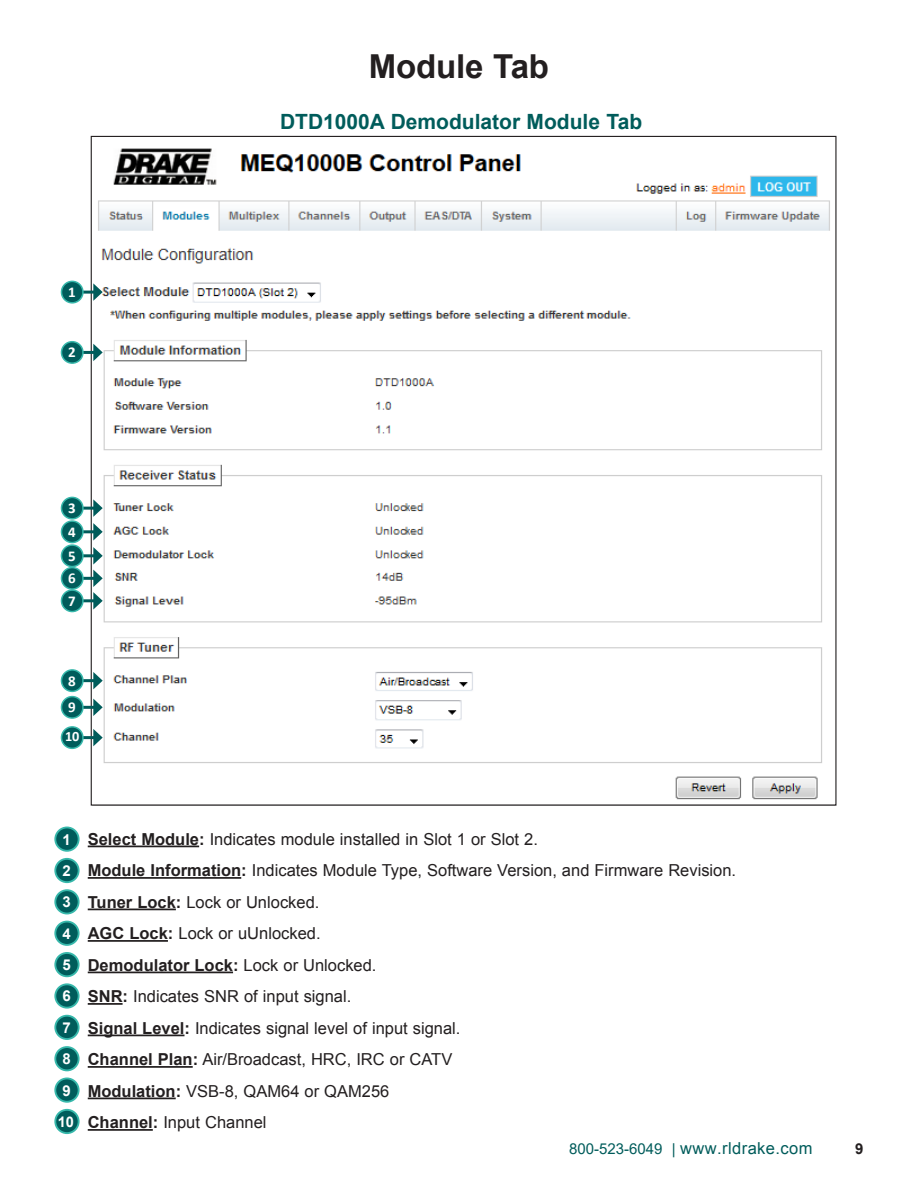
<style>
.page{position:relative;width:918px;height:1188px;background:#fff}
.page>*{position:absolute;margin:0;border:0;box-sizing:border-box;transform-origin:0 0}
.t1{font:700 33px "Arial";letter-spacing:-.005em;color:#231f20}
.Body_Copy{font:700 21px "Arial";color:#005c5b}
.t2{font:16.5px "Arial";color:#231f20}
.t3{font:700 16.5px "Arial";color:#231f20}
.t4{font:16.5px "Arial";letter-spacing:.025em;color:#005c5b}
.t5{font:700 15px "Calibri";color:#fff}
.t6{font:700 15px "Arial";color:#fff}
.t7{font:700 15px "Arial";color:#231f20}
.t8{font:700 14.7px "Arial";color:#fff}
.t9{font:700 14.25px "Calibri";color:#fff}
.s1{font-weight:700}
.s2{font-weight:400}
.s3{font-size:15px}
</style>
<div class="page">
<img style="left:93px;top:148px;width:737px;height:652px">
<hr style="left:88px;top:846px;width:111px;height:1px;background:#231f20">
<hr style="left:88px;top:877px;width:153px;height:2px;background:#231f20">
<hr style="left:88px;top:909px;width:88px;height:1px;background:#231f20">
<hr style="left:88px;top:940px;width:80px;height:2px;background:#231f20">
<hr style="left:88px;top:972px;width:145px;height:1px;background:#231f20">
<hr style="left:88px;top:1003px;width:35px;height:2px;background:#231f20">
<hr style="left:88px;top:1035px;width:96px;height:1px;background:#231f20">
<hr style="left:88px;top:1066px;width:105px;height:2px;background:#231f20">
<hr style="left:88px;top:1098px;width:88px;height:1px;background:#231f20">
<hr style="left:88px;top:1129px;width:65px;height:2px;background:#231f20">
<svg style="left:84px;top:283px;width:19px;height:18px"></svg>
<div style="left:61px;top:281px;width:22px;height:22px;background:#005c5b;border-radius:50%"></div>
<div style="left:61px;top:281px;width:23px;height:23px;border:2px solid #37b8ab;border-radius:50%"></div>
<svg style="left:84px;top:344px;width:19px;height:17px"></svg>
<div style="left:61px;top:342px;width:22px;height:21px;background:#005c5b;border-radius:50%"></div>
<div style="left:61px;top:341px;width:23px;height:23px;border:2px solid #37b8ab;border-radius:50%"></div>
<svg style="left:84px;top:499px;width:19px;height:18px"></svg>
<div style="left:61px;top:497px;width:22px;height:22px;background:#005c5b;border-radius:50%"></div>
<div style="left:61px;top:497px;width:23px;height:23px;border:2px solid #37b8ab;border-radius:50%"></div>
<svg style="left:84px;top:523px;width:19px;height:18px"></svg>
<div style="left:61px;top:521px;width:22px;height:22px;background:#005c5b;border-radius:50%"></div>
<div style="left:61px;top:520px;width:23px;height:23px;border:2px solid #37b8ab;border-radius:50%"></div>
<div style="left:61px;top:545px;width:22px;height:22px;background:#005c5b;border-radius:50%"></div>
<div style="left:61px;top:544px;width:23px;height:23px;border:2px solid #37b8ab;border-radius:50%"></div>
<div style="left:61px;top:568px;width:22px;height:21px;background:#005c5b;border-radius:50%"></div>
<div style="left:61px;top:567px;width:23px;height:23px;border:2px solid #37b8ab;border-radius:50%"></div>
<svg style="left:84px;top:547px;width:19px;height:63px"></svg>
<div style="left:61px;top:590px;width:22px;height:22px;background:#005c5b;border-radius:50%"></div>
<div style="left:61px;top:589px;width:23px;height:23px;border:2px solid #37b8ab;border-radius:50%"></div>
<svg style="left:84px;top:672px;width:19px;height:17px"></svg>
<div style="left:61px;top:670px;width:22px;height:21px;background:#005c5b;border-radius:50%"></div>
<div style="left:61px;top:669px;width:23px;height:23px;border:2px solid #37b8ab;border-radius:50%"></div>
<svg style="left:84px;top:699px;width:19px;height:17px"></svg>
<div style="left:61px;top:697px;width:22px;height:21px;background:#005c5b;border-radius:50%"></div>
<div style="left:61px;top:696px;width:23px;height:23px;border:2px solid #37b8ab;border-radius:50%"></div>
<div style="left:55px;top:827px;width:24px;height:24px;background:#005c5b;border-radius:50%"></div>
<div style="left:54px;top:827px;width:26px;height:25px;border:2px solid #37b8ab;border-radius:50%"></div>
<div style="left:55px;top:859px;width:24px;height:23px;background:#005c5b;border-radius:50%"></div>
<div style="left:54px;top:858px;width:26px;height:25px;border:2px solid #37b8ab;border-radius:50%"></div>
<div style="left:55px;top:890px;width:24px;height:24px;background:#005c5b;border-radius:50%"></div>
<div style="left:54px;top:889px;width:26px;height:25px;border:2px solid #37b8ab;border-radius:50%"></div>
<div style="left:55px;top:922px;width:24px;height:23px;background:#005c5b;border-radius:50%"></div>
<div style="left:54px;top:921px;width:26px;height:25px;border:2px solid #37b8ab;border-radius:50%"></div>
<div style="left:55px;top:953px;width:24px;height:23px;background:#005c5b;border-radius:50%"></div>
<div style="left:54px;top:952px;width:26px;height:25px;border:2px solid #37b8ab;border-radius:50%"></div>
<div style="left:55px;top:984px;width:24px;height:24px;background:#005c5b;border-radius:50%"></div>
<div style="left:54px;top:983px;width:26px;height:26px;border:2px solid #37b8ab;border-radius:50%"></div>
<div style="left:55px;top:1047px;width:24px;height:23px;background:#005c5b;border-radius:50%"></div>
<div style="left:54px;top:1046px;width:26px;height:25px;border:2px solid #37b8ab;border-radius:50%"></div>
<div style="left:55px;top:1078px;width:24px;height:24px;background:#005c5b;border-radius:50%"></div>
<div style="left:54px;top:1078px;width:26px;height:25px;border:2px solid #37b8ab;border-radius:50%"></div>
<div style="left:55px;top:1016px;width:24px;height:23px;background:#005c5b;border-radius:50%"></div>
<div style="left:54px;top:1015px;width:26px;height:25px;border:2px solid #37b8ab;border-radius:50%"></div>
<svg style="left:84px;top:729px;width:19px;height:17px"></svg>
<div style="left:61px;top:727px;width:22px;height:21px;background:#005c5b;border-radius:50%"></div>
<div style="left:61px;top:726px;width:23px;height:23px;border:2px solid #37b8ab;border-radius:50%"></div>
<div style="left:55px;top:1110px;width:24px;height:23px;background:#005c5b;border-radius:50%"></div>
<div style="left:54px;top:1109px;width:26px;height:25px;border:2px solid #37b8ab;border-radius:50%"></div>
<p class="t1" style="left:369px;top:44px;width:182px">Module Tab</p>
<p class="Body_Copy" style="left:280px;top:107px;width:364px">DTD1000A Demodulator Module Tab</p>
<p class="t5" style="left:68px;top:282px;width:9px">1</p>
<p class="t5" style="left:68px;top:343px;width:9px">2</p>
<p class="t5" style="left:68px;top:498px;width:9px">3</p>
<p class="t5" style="left:68px;top:522px;width:9px">4</p>
<p class="t5" style="left:68px;top:546px;width:9px">5</p>
<p class="t5" style="left:68px;top:569px;width:9px">6</p>
<p class="t5" style="left:68px;top:591px;width:9px">7</p>
<p class="t5" style="left:68px;top:671px;width:9px">8</p>
<p class="t5" style="left:68px;top:698px;width:9px">9</p>
<p class="t9" style="left:65px;top:728px;width:16px">10</p>
<p class="t6" style="left:63px;top:829px;width:10px">1</p>
<p class="t6" style="left:63px;top:861px;width:10px">2</p>
<p class="t6" style="left:63px;top:892px;width:10px">3</p>
<p class="t6" style="left:63px;top:923px;width:10px">4</p>
<p class="t6" style="left:63px;top:955px;width:10px">5</p>
<p class="t6" style="left:63px;top:986px;width:10px">6</p>
<p class="t6" style="left:63px;top:1018px;width:10px">7</p>
<p class="t6" style="left:63px;top:1049px;width:10px">8</p>
<p class="t6" style="left:63px;top:1080px;width:10px">9</p>
<p class="t8" style="left:58px;top:1112px;width:18px">10</p>
<p class="t2" style="left:88px;top:828px;width:452px"><span class="s1">Select Module:</span> Indicates module installed in Slot 1 or Slot 2.</p>
<p class="t2" style="left:88px;top:860px;width:650px"><span class="s1">Module Information:</span> Indicates Module Type, Software Version, and Firmware Revision.</p>
<p class="t2" style="left:88px;top:891px;width:233px"><span class="s1">Tuner Lock:</span> Lock or Unlocked.</p>
<p class="t2" style="left:88px;top:923px;width:234px"><span class="s1">AGC Lock:</span> Lock or uUnlocked.</p>
<p class="t3" style="left:88px;top:954px;width:290px">Demodulator Lock: <span class="s2">Lock or Unlocked.</span></p>
<p class="t2" style="left:88px;top:986px;width:265px"><span class="s1">SNR:</span> Indicates SNR of input signal.</p>
<p class="t2" style="left:88px;top:1017px;width:374px"><span class="s1">Signal Level:</span> Indicates signal level of input signal.</p>
<p class="t2" style="left:88px;top:1049px;width:366px"><span class="s1">Channel Plan:</span> Air/Broadcast, HRC, IRC or CATV</p>
<p class="t2" style="left:88px;top:1080px;width:303px"><span class="s1">Modulation:</span> VSB-8, QAM64 or QAM256</p>
<p class="t2" style="left:88px;top:1112px;width:180px"><span class="s1">Channel:</span> Input Channel</p>
<p class="t4" style="left:569px;top:1138px;width:245px"><span class="s3">800-523-6049 |</span> www.rldrake.com</p>
<p class="t7" style="left:855px;top:1138px;width:10px">9</p>
</div>
